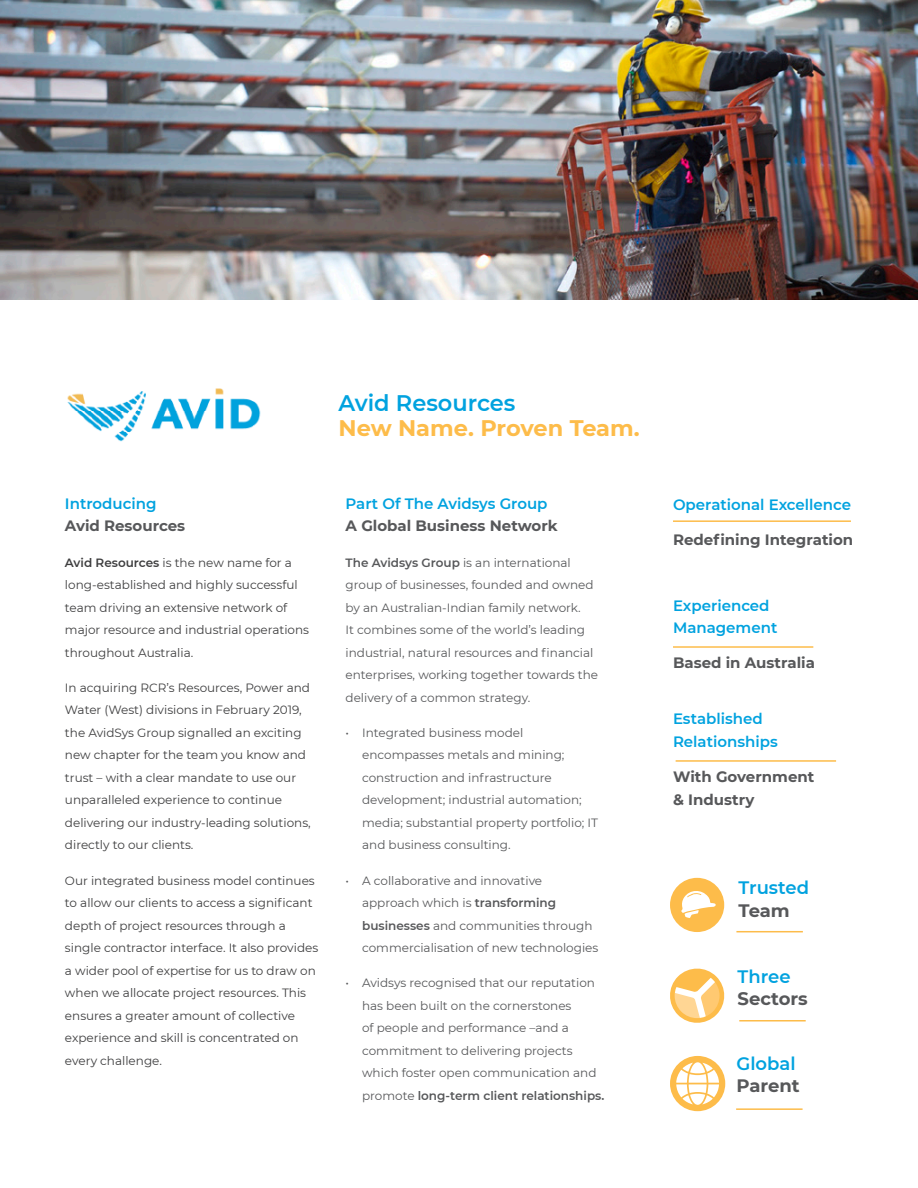
<style>
.page{position:relative;width:918px;height:1188px;background:#fff}
.page>*{position:absolute;margin:0;border:0;box-sizing:border-box;transform-origin:0 0}
.t1{font:700 22.5px/25.7px "Montserrat";letter-spacing:-.01em;color:#fdbc4a}
.t2{font:600 18px/22.5px "Montserrat";color:#00a2df}
.t3{font:700 18px/22.5px "Montserrat";color:#57585a}
.t4{font:700 15px/22.5px "Montserrat";color:#57585a}
.t5{font:600 15px/22.5px "Montserrat";color:#00a2df}
.t6{font:12px/22.5px "Montserrat";color:#57585a}
.t7{font:12px/22.5px "Montserrat";color:#3e3e3f}
.s1{font-weight:600;color:#00a2df}
.s2{font-weight:600}
.s3{font-weight:700;color:#57585a}
</style>
<div class="page">
<img style="left:0;top:0;width:918px;height:299px">
<img style="left:67px;top:388px;width:194px;height:54px">
<hr style="left:673px;top:646px;width:140px;height:2px;background:#fdbc4a">
<hr style="left:676px;top:760px;width:160px;height:2px;background:#fdbc4a">
<hr style="left:673px;top:520px;width:178px;height:2px;background:#fdbc4a">
<svg style="left:670px;top:878px;width:54px;height:54px"></svg>
<hr style="left:736px;top:931px;width:67px;height:1px;background:#fdbc4a">
<svg style="left:670px;top:968px;width:55px;height:55px"></svg>
<hr style="left:739px;top:1020px;width:67px;height:2px;background:#fdbc4a">
<svg style="left:670px;top:1056px;width:55px;height:55px"></svg>
<hr style="left:736px;top:1108px;width:67px;height:2px;background:#fdbc4a">
<p class="t1" style="left:339px;top:389px;width:303px"><span class="s1">Avid Resources<br></span>New Name. Proven Team.</p>
<p class="t4" style="left:65px;top:492px;width:122px"><span class="s1">Introducing<br></span>Avid Resources</p>
<p class="t7" style="left:65px;top:551px;width:246px"><span class="s2">Avid Resources</span> is the new name for a long-established and highly successful team driving an extensive network of major resource and industrial operations throughout Australia.</p>
<p class="t7" style="left:65px;top:676px;width:247px">In acquiring RCR’s Resources, Power and Water (West) divisions in February 2019, the AvidSys Group signalled an exciting new chapter for the team you know and trust – with a clear mandate to use our unparalleled experience to continue delivering our industry-leading solutions, directly to our clients.</p>
<p class="t7" style="left:65px;top:869px;width:255px">Our integrated business model continues to allow our clients to access a significant depth of project resources through a single contractor interface. It also provides a wider pool of expertise for us to draw on when we allocate project resources. This ensures a greater amount of collective experience and skill is concentrated on every challenge.</p>
<p class="t4" style="left:346px;top:492px;width:214px"><span class="s1">Part Of The Avidsys Group<br></span>A Global Business Network</p>
<p class="t6" style="left:346px;top:551px;width:254px"><span class="s2">The Avidsys Group</span> is an international group of businesses, founded and owned by an Australian-Indian family network.<br>It combines some of the world’s leading industrial, natural resources and financial enterprises, working together towards the delivery of a common strategy.</p>
<p class="t6" style="left:362px;top:721px;width:237px;text-indent:-16px">• Integrated business model encompasses metals and mining; construction and infrastructure development; industrial automation; media; substantial property portfolio; IT and business consulting.</p>
<p class="t6" style="left:362px;top:869px;width:238px;text-indent:-16px">• A collaborative and innovative approach which is <span class="s2">transforming businesses</span> and communities through commercialisation of new technologies</p>
<p class="t6" style="left:362px;top:972px;width:244px;text-indent:-16px">• Avidsys recognised that our reputation has been built on the cornerstones<br>of people and performance –and a commitment to delivering projects which foster open communication and promote <span class="s2">long-term client relationships.</span></p>
<p class="t5" style="left:673px;top:492px;width:180px">Operational Excellence</p>
<p class="t4" style="left:673px;top:528px;width:182px">Redefining Integration</p>
<p class="t5" style="left:673px;top:593px;width:106px">Experienced<br>Management</p>
<p class="t4" style="left:673px;top:651px;width:143px">Based in Australia</p>
<p class="t5" style="left:673px;top:707px;width:106px">Established<br>Relationships</p>
<p class="t4" style="left:673px;top:765px;width:143px">With Government &amp; Industry</p>
<p class="t2" style="left:739px;top:876px;width:72px">Trusted<br><span class="s3">Team</span></p>
<p class="t3" style="left:738px;top:964px;width:72px"><span class="s1">Three<br></span>Sectors</p>
<p class="t2" style="left:737px;top:1051px;width:65px">Global<br><span class="s3">Parent</span></p>
</div>
